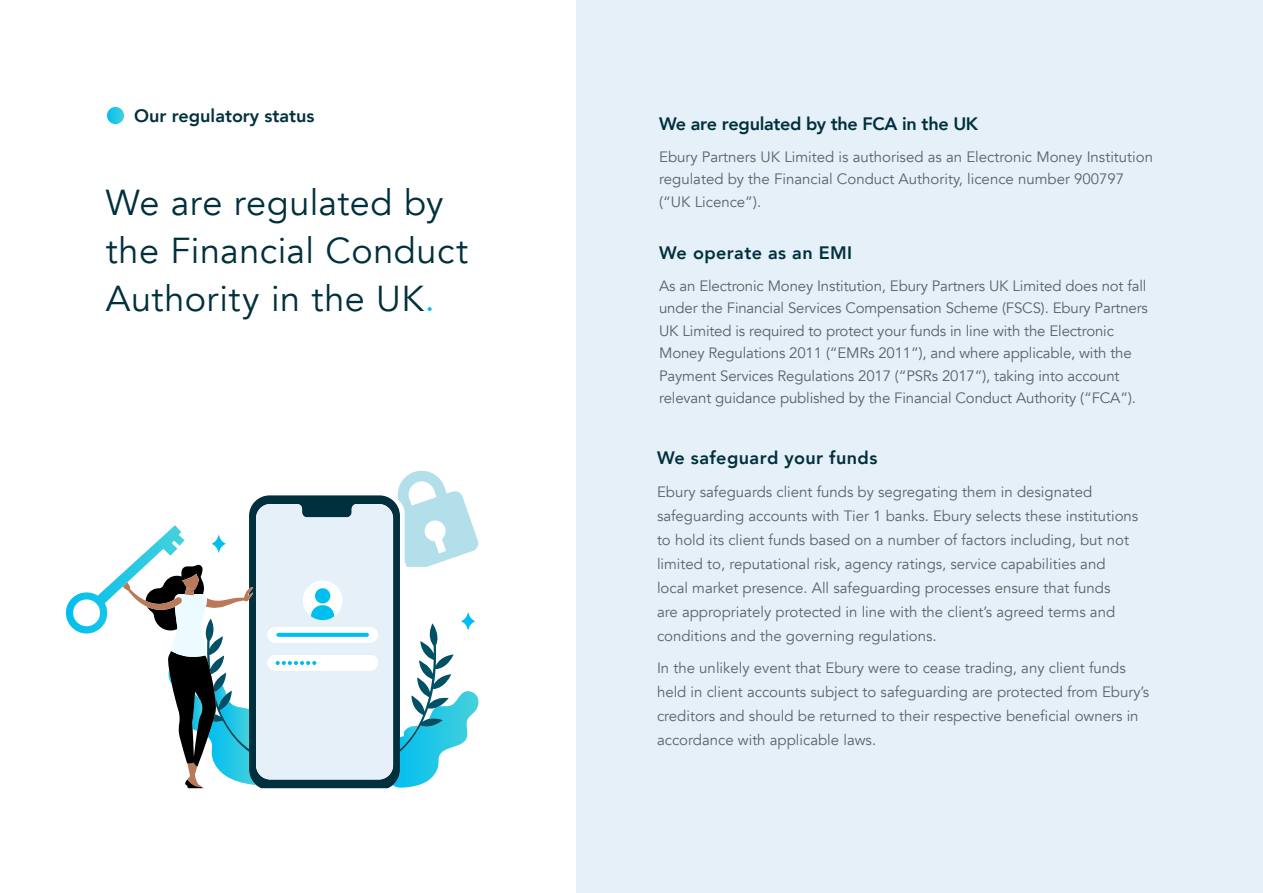
<style>
.page{position:relative;width:1263px;height:893px;background:#fff}
.page>*{position:absolute;margin:0;border:0;box-sizing:border-box;transform-origin:0 0}
.t1{font:36px/48px "Avenir";letter-spacing:.015em;color:#00303d}
.t2{font:800 18px "Avenir";color:#00303d}
.t3{font:800 18px "Avenir";letter-spacing:.025em;color:#00303d}
.t4{font:800 18px "Avenir";letter-spacing:.02em;color:#00303d}
.t5{font:15px/24px "Avenir";color:#56676b}
.t6{font:15px/22.5px "Avenir";letter-spacing:-.01em;color:#566569}
.s1{color:#00bef0}
</style>
<div class="page">
<div style="left:576px;top:0;width:687px;height:893px;background:#e5f0f8"></div>
<svg style="left:107px;top:107px;width:17px;height:17px"></svg>
<svg style="left:65px;top:471px;width:414px;height:318px"></svg>
<svg style="left:212px;top:538px;width:14px;height:12px"></svg>
<svg style="left:461px;top:615px;width:14px;height:12px"></svg>
<p class="t2" style="left:134px;top:102px;width:182px">Our regulatory status</p>
<h1 class="t1" style="left:106px;top:179px;width:364px">We are regulated by the Financial Conduct<br>Authority in the UK<span class="s1">.</span></h1>
<p class="t2" style="left:659px;top:110px;width:321px">We are regulated by the FCA in the UK</p>
<p class="t6" style="left:659px;top:146px;width:495px">Ebury Partners UK Limited is authorised as an Electronic Money Institution regulated by the Financial Conduct Authority, licence number 900797 (“UK Licence”).</p>
<p class="t4" style="left:659px;top:239px;width:195px">We operate as an EMI</p>
<p class="t6" style="left:659px;top:274px;width:490px">As an Electronic Money Institution, Ebury Partners UK Limited does not fall under the Financial Services Compensation Scheme (FSCS). Ebury Partners UK Limited is required to protect your funds in line with the Electronic Money Regulations 2011 (“EMRs 2011”), and where applicable, with the Payment Services Regulations 2017 (“PSRs 2017”), taking into account relevant guidance published by the Financial Conduct Authority (“FCA”).</p>
<p class="t3" style="left:657px;top:444px;width:222px">We safeguard your funds</p>
<p class="t5" style="left:657px;top:480px;width:483px">Ebury safeguards client funds by segregating them in designated safeguarding accounts with Tier 1 banks. Ebury selects these institutions to hold its client funds based on a number of factors including, but not limited to, reputational risk, agency ratings, service capabilities and local market presence. All safeguarding processes ensure that funds<br>are appropriately protected in line with the client’s agreed terms and conditions and the governing regulations.</p>
<p class="t5" style="left:657px;top:656px;width:494px">In the unlikely event that Ebury were to cease trading, any client funds held in client accounts subject to safeguarding are protected from Ebury’s creditors and should be returned to their respective beneficial owners in accordance with applicable laws.</p>
</div>
